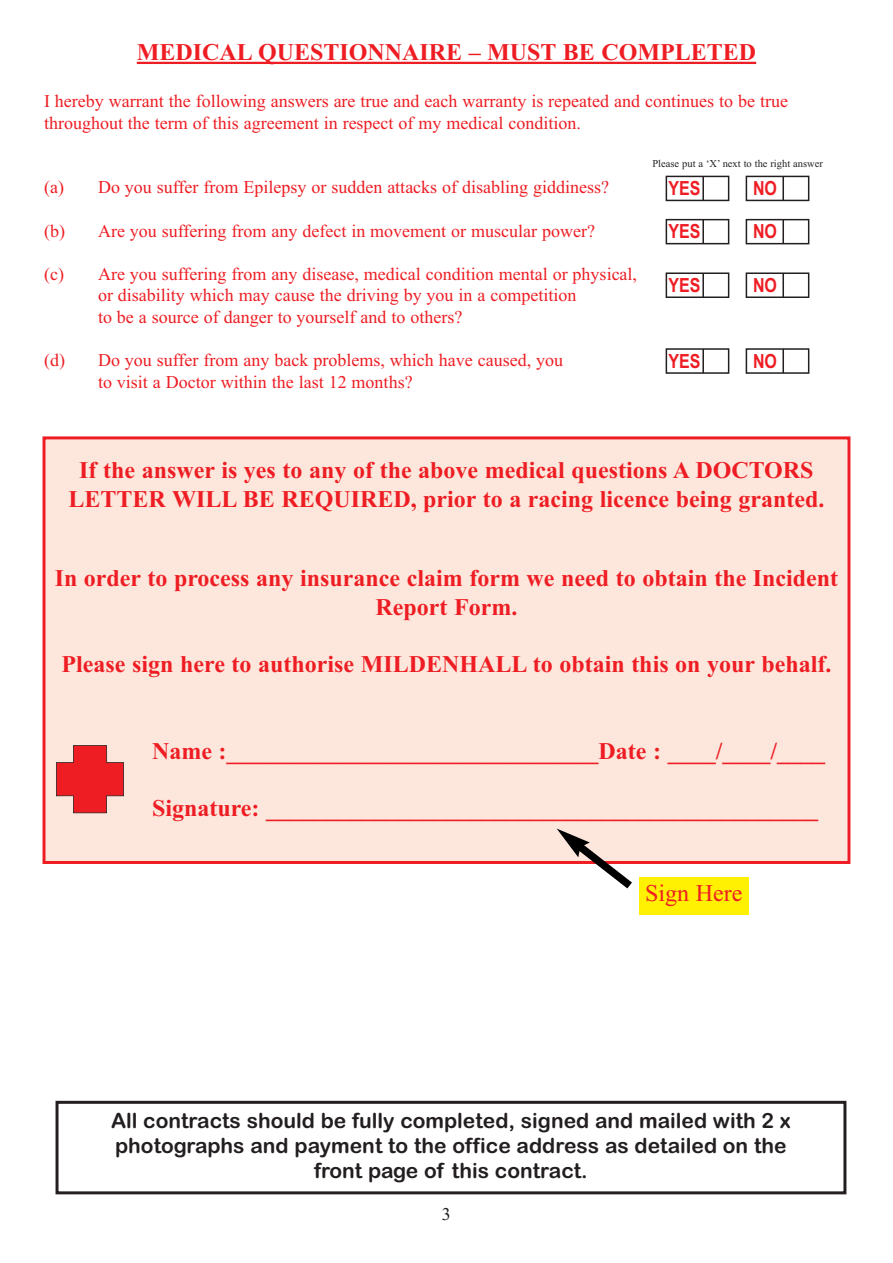
<style>
.page{position:relative;width:893px;height:1263px;background:#fff}
.page>*{position:absolute;margin:0;border:0;box-sizing:border-box;transform-origin:0 0}
.t1{font:700 24px/28.8px "Times New Roman";color:#ee1d23;text-align:center}
.t2{font:24px "Times New Roman PS Bold MT OTF";color:#ee1d23}
.t3{font:24px "Times New Roman";color:#ee1d23}
.t4{font:21px/25.2px "Arial Rounded MT Bold";color:#231f20;text-align:center}
.t5{font:700 19.5px "Arial Narrow";color:#ee1d23}
.t6{font:18px/21.6px "Times New Roman";color:#ee1d23}
.t7{font:18px "Times New Roman";color:#231f20}
.t8{font:10.5px "Times New Roman";color:#231f20}
</style>
<div class="page">
<div style="left:46px;top:439px;width:801px;height:422px;background:#fde7dc"></div>
<div style="left:43px;top:436px;width:807px;height:428px;border:3px solid #ee1d23"></div>
<hr style="left:137px;top:62px;width:619px;height:2px;background:#ee1d23">
<div style="left:666px;top:176px;width:63px;height:25px;border:2px solid #231f20"></div>
<hr style="left:702px;top:176px;width:2px;height:25px;background:#231f20">
<div style="left:746px;top:176px;width:63px;height:25px;border:2px solid #231f20"></div>
<hr style="left:782px;top:176px;width:2px;height:25px;background:#231f20">
<div style="left:666px;top:219px;width:63px;height:25px;border:2px solid #231f20"></div>
<hr style="left:702px;top:220px;width:2px;height:24px;background:#231f20">
<div style="left:746px;top:219px;width:63px;height:25px;border:2px solid #231f20"></div>
<hr style="left:782px;top:220px;width:2px;height:24px;background:#231f20">
<div style="left:666px;top:272px;width:63px;height:26px;border:2px solid #231f20"></div>
<hr style="left:702px;top:273px;width:2px;height:24px;background:#231f20">
<div style="left:746px;top:272px;width:63px;height:26px;border:2px solid #231f20"></div>
<hr style="left:782px;top:273px;width:2px;height:24px;background:#231f20">
<div style="left:666px;top:348px;width:63px;height:26px;border:2px solid #231f20"></div>
<hr style="left:702px;top:349px;width:2px;height:24px;background:#231f20">
<div style="left:746px;top:348px;width:63px;height:26px;border:2px solid #231f20"></div>
<hr style="left:782px;top:349px;width:2px;height:24px;background:#231f20">
<div style="left:56px;top:1101px;width:790px;height:93px;border:3px solid #231f20"></div>
<svg style="left:56px;top:745px;width:68px;height:68px"></svg>
<div style="left:639px;top:877px;width:109px;height:38px;background:#fff101"></div>
<svg style="left:557px;top:828px;width:83px;height:61px"></svg>
<h1 class="t2" style="left:137px;top:44px;width:621px">MEDICAL QUESTIONNAIRE – MUST BE COMPLETED</h1>
<p class="t6" style="left:44px;top:92px;width:745px">I hereby warrant the following answers are true and each warranty is repeated and continues to be true throughout the term of this agreement in respect of my medical condition.</p>
<p class="t6" style="left:44px;top:178px;width:567px">(a) Do you suffer from Epilepsy or sudden attacks of disabling giddiness?</p>
<p class="t6" style="left:44px;top:221px;width:553px">(b) Are you suffering from any defect in movement or muscular power?</p>
<p class="t6" style="left:98px;top:265px;width:541px;text-indent:-54px">(c) Are you suffering from any disease, medical condition mental or physical, or disability which may cause the driving by you in a competition<br>to be a source of danger to yourself and to others?</p>
<p class="t6" style="left:98px;top:351px;width:467px;text-indent:-54px">(d) Do you suffer from any back problems, which have caused, you to visit a Doctor within the last 12 months?</p>
<p class="t8" style="left:652px;top:159px;width:172px">Please put a ‘X’ next to the right answer</p>
<p class="t5" style="left:668px;top:177px;width:33px">YES</p>
<p class="t5" style="left:753px;top:177px;width:25px">NO</p>
<p class="t5" style="left:668px;top:220px;width:33px">YES</p>
<p class="t5" style="left:753px;top:220px;width:25px">NO</p>
<p class="t5" style="left:668px;top:274px;width:33px">YES</p>
<p class="t5" style="left:753px;top:274px;width:25px">NO</p>
<p class="t5" style="left:668px;top:349px;width:33px">YES</p>
<p class="t5" style="left:753px;top:349px;width:25px">NO</p>
<h1 class="t1" style="left:69px;top:458px;width:757px">If the answer is yes to any of the above medical questions A DOCTORS<br>LETTER WILL BE REQUIRED, prior to a racing licence being granted.</h1>
<h1 class="t1" style="left:55px;top:566px;width:785px">In order to process any insurance claim form we need to obtain the Incident<br>Report Form.</h1>
<h1 class="t1" style="left:62px;top:653px;width:771px">Please sign here to authorise MILDENHALL to obtain this on your behalf.</h1>
<h1 class="t1" style="left:152px;top:739px;width:675px">Name :_______________________________Date : ____/____/____</h1>
<h1 class="t1" style="left:152px;top:797px;width:668px">Signature: ______________________________________________</h1>
<h1 class="t3" style="left:645px;top:885px;width:99px">Sign Here</h1>
<p class="t4" style="left:111px;top:1109px;width:681px">All contracts should be fully completed, signed and mailed with 2 x photographs and payment to the office address as detailed on the front page of this contract.</p>
<p class="t7" style="left:442px;top:1208px;width:10px">3</p>
</div>
